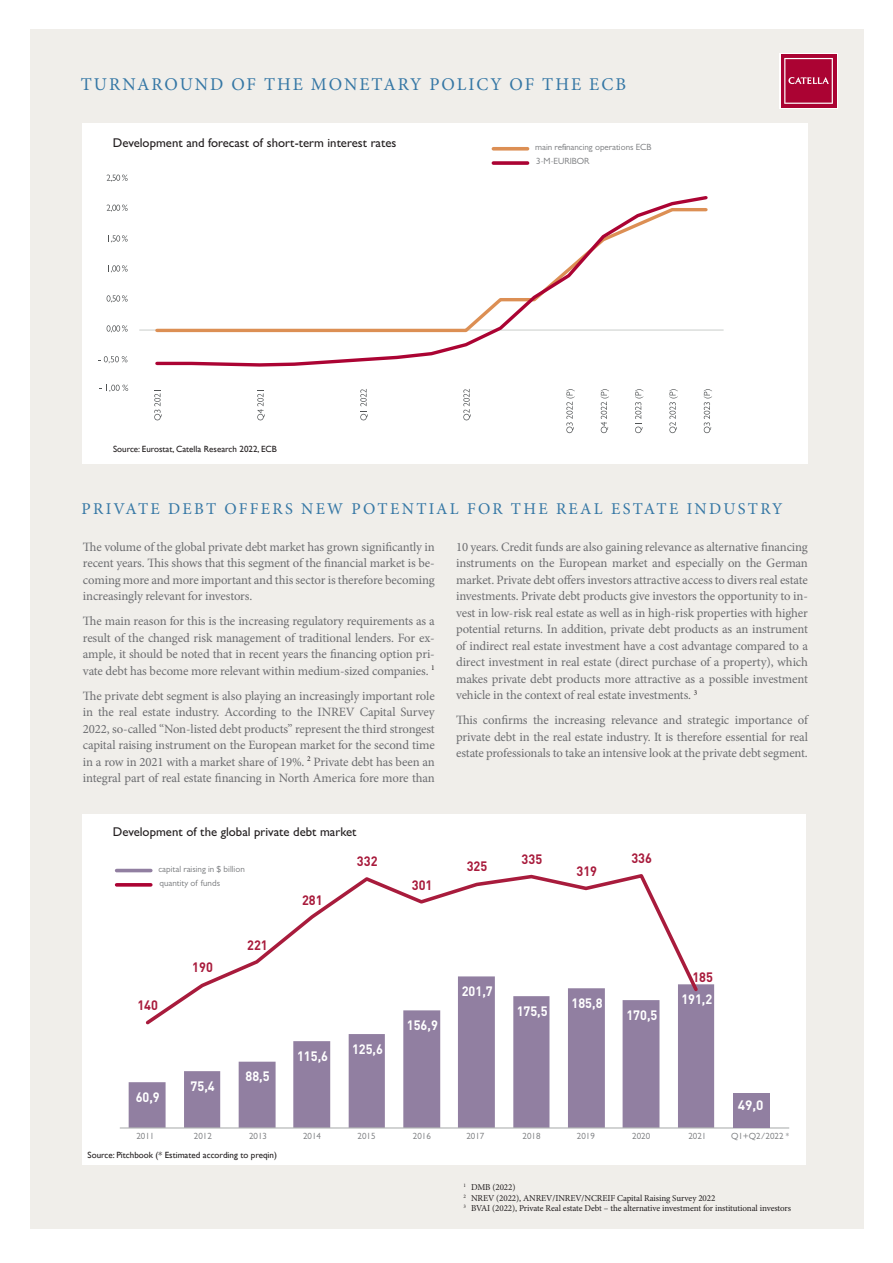
<style>
.page{position:relative;width:893px;height:1263px;background:#fff}
.page>*{position:absolute;margin:0;border:0;box-sizing:border-box;transform-origin:0 0}
.t1{font:18px "Minion Pro";letter-spacing:.11em;color:#3577a5}
.t2{font:16.5px "Minion Pro";letter-spacing:.14em;color:#3577a5}
.t3{font:700 13.5px "DIN";color:#fff;scale:.94 1}
.t4{font:700 13.5px "DIN";color:#a81b3c;scale:.94 1}
.t5{font:700 13.5px "DIN";color:#fff}
.t6{font:12.75px/16.5px "Minion Pro";letter-spacing:-.015em;color:#6c6d70;text-align:justify}
.t7{font:500 12.75px "Gill Sans MT Pro";color:#231f20}
.t8{font:9px/10.5px "Minion Pro";letter-spacing:-.01em;color:#231f20}
.t9{font:9px/14.5px "Gill Sans MT Pro";color:#76787b}
.t10{font:9px "Gill Sans";color:#231f20}
</style>
<div class="page">
<div style="left:30px;top:30px;width:833px;height:1199px;background:#f0eeea"></div>
<div style="left:779px;top:53px;width:59px;height:56px;background:linear-gradient(to right,#ab0333,#ab0333)"></div>
<div style="left:781px;top:54px;width:55px;height:53px;background:#ab0333"></div>
<svg style="left:784px;top:58px;width:49px;height:46px"></svg>
<div style="left:83px;top:123px;width:725px;height:340px;background:#fff"></div>
<svg style="left:493px;top:147px;width:35px;height:4px"></svg>
<svg style="left:493px;top:161px;width:35px;height:4px"></svg>
<div style="left:82px;top:814px;width:724px;height:351px;background:#fff"></div>
<svg style="left:129px;top:984px;width:585px;height:143px;fill:#917fa1"></svg>
<hr style="left:120px;top:1127px;width:669px;height:1px;background:#b3b6b6">
<svg style="left:143px;top:872px;width:558px;height:155px"></svg>
<hr style="left:117px;top:869px;width:34px;height:3px;background:#917fa1">
<svg style="left:117px;top:883px;width:34px;height:4px"></svg>
<div style="left:733px;top:1093px;width:37px;height:35px;background:#917fa1"></div>
<hr style="left:139px;top:329px;width:585px;height:2px;background:#cfd2d0">
<svg style="left:154px;top:196px;width:556px;height:171px"></svg>
<svg style="left:154px;top:393px;width:8px;height:27px"></svg>
<svg style="left:257px;top:393px;width:8px;height:27px"></svg>
<svg style="left:360px;top:389px;width:8px;height:31px"></svg>
<svg style="left:463px;top:389px;width:8px;height:31px"></svg>
<svg style="left:566px;top:389px;width:9px;height:44px"></svg>
<svg style="left:601px;top:389px;width:8px;height:44px"></svg>
<svg style="left:635px;top:389px;width:8px;height:44px"></svg>
<svg style="left:669px;top:389px;width:9px;height:44px"></svg>
<svg style="left:704px;top:389px;width:8px;height:44px"></svg>
<svg style="left:99px;top:385px;width:29px;height:7px"></svg>
<svg style="left:99px;top:356px;width:28px;height:7px"></svg>
<svg style="left:107px;top:325px;width:21px;height:8px"></svg>
<svg style="left:107px;top:295px;width:21px;height:8px"></svg>
<svg style="left:108px;top:265px;width:20px;height:8px"></svg>
<svg style="left:108px;top:235px;width:20px;height:8px"></svg>
<svg style="left:107px;top:205px;width:21px;height:7px"></svg>
<svg style="left:107px;top:175px;width:21px;height:7px"></svg>
<h1 class="t1" style="left:81px;top:72px;width:547px">TURNAROUND OF THE MONETARY POLICY OF THE ECB</h1>
<p class="t7" style="left:113px;top:135px;width:285px">Development and forecast of short-term interest rates</p>
<p class="t9" style="left:535px;top:139px;width:118px">main refinancing operations ECB<br>3-M-EURIBOR</p>
<p class="t10" style="left:113px;top:443px;width:165px">Source: Eurostat, Catella Research 2022, ECB</p>
<p class="t2" style="left:82px;top:498px;width:702px">PRIVATE DEBT OFFERS NEW POTENTIAL FOR THE REAL ESTATE INDUSTRY</p>
<p class="t6" style="left:83px;top:538px;width:353px">The volume of the global private debt market has grown significantly in recent years. This shows that this segment of the financial market is be&shy;coming more and more important and this sector is therefore becoming increasingly relevant for investors.</p>
<p class="t6" style="left:83px;top:613px;width:353px">The main reason for this is the increasing regulatory requirements as a result of the changed risk management of traditional lenders. For ex&shy;ample, it should be noted that in recent years the financing option pri&shy;vate debt has become more relevant within medium-sized companies. <sup>1</sup></p>
<p class="t6" style="left:83px;top:687px;width:353px">The private debt segment is also playing an increasingly important role in the real estate industry. According to the INREV Capital Survey 2022, so-called “Non-listed debt products” represent the third strongest capital raising instrument on the European market for the second time in a row in 2021 with a market share of 19%. <sup>2</sup> Private debt has been an integral part of real estate financing in North America fore more than</p>
<p class="t7" style="left:113px;top:824px;width:245px">Development of the global private debt market</p>
<p class="t9" style="left:158px;top:861px;width:88px">capital raising in $ billion quantity of funds</p>
<p class="t4" style="left:137px;top:996px;width:23px">140</p>
<p class="t3" style="left:136px;top:1088px;width:27px">60,9</p>
<p class="t4" style="left:192px;top:959px;width:23px">190</p>
<p class="t4" style="left:247px;top:936px;width:23px">221</p>
<p class="t3" style="left:191px;top:1077px;width:27px">75,4</p>
<p class="t3" style="left:245px;top:1068px;width:27px">88,5</p>
<p class="t4" style="left:302px;top:891px;width:23px">281</p>
<p class="t4" style="left:357px;top:852px;width:23px">332</p>
<p class="t3" style="left:297px;top:1047px;width:34px">115,6</p>
<p class="t3" style="left:352px;top:1040px;width:34px">125,6</p>
<p class="t4" style="left:412px;top:876px;width:23px">301</p>
<p class="t3" style="left:407px;top:1016px;width:34px">156,9</p>
<p class="t6" style="left:456px;top:538px;width:353px">10 years. Credit funds are also gaining relevance as alternative financing instruments on the European market and especially on the German market. Private debt offers investors attractive access to divers real estate investments. Private debt products give investors the opportunity to in&shy;vest in low-risk real estate as well as in high-risk properties with higher potential returns. In addition, private debt products as an instrument of indirect real estate investment have a cost advantage compared to a direct investment in real estate (direct purchase of a property), which makes private debt products more attractive as a possible investment vehicle in the context of real estate investments. <sup>3</sup></p>
<p class="t6" style="left:456px;top:712px;width:353px">This confirms the increasing relevance and strategic importance of private debt in the real estate industry. It is therefore essential for real estate professionals to take an intensive look at the private debt segment.</p>
<p class="t4" style="left:467px;top:858px;width:23px">325</p>
<p class="t4" style="left:522px;top:850px;width:23px">335</p>
<p class="t4" style="left:576px;top:862px;width:23px">319</p>
<p class="t4" style="left:631px;top:849px;width:23px">336</p>
<p class="t3" style="left:462px;top:982px;width:34px">201,7</p>
<p class="t3" style="left:517px;top:1002px;width:34px">175,5</p>
<p class="t3" style="left:572px;top:994px;width:34px">185,8</p>
<p class="t3" style="left:626px;top:1006px;width:34px">170,5</p>
<p class="t4" style="left:692px;top:968px;width:23px">185</p>
<p class="t3" style="left:681px;top:990px;width:34px">191,2</p>
<p class="t5" style="left:738px;top:1096px;width:27px">49,0</p>
<p class="t9" style="left:136px;top:1128px;width:19px">2011</p>
<p class="t9" style="left:194px;top:1128px;width:19px">2012</p>
<p class="t9" style="left:249px;top:1128px;width:19px">2013</p>
<p class="t9" style="left:303px;top:1128px;width:19px">2014</p>
<p class="t9" style="left:358px;top:1128px;width:19px">2015</p>
<p class="t9" style="left:413px;top:1128px;width:19px">2016</p>
<p class="t9" style="left:466px;top:1128px;width:19px">2017</p>
<p class="t9" style="left:522px;top:1128px;width:19px">2018</p>
<p class="t9" style="left:577px;top:1128px;width:19px">2019</p>
<p class="t9" style="left:632px;top:1128px;width:19px">2020</p>
<p class="t9" style="left:688px;top:1128px;width:19px">2021</p>
<p class="t9" style="left:731px;top:1128px;width:60px">Q1+Q2/2022 *</p>
<p class="t10" style="left:88px;top:1149px;width:191px">Source: Pitchbook (* Estimated according to preqin)</p>
<p class="t8" style="left:463px;top:1182px;width:329px"><sup>1</sup> DMB (2022)<br><sup>2</sup> NREV (2022), ANREV/INREV/NCREIF Capital Raising Survey 2022<br><sup>3</sup> BVAI (2022), Private Real estate Debt – the alternative investment for institutional investors</p>
</div>
